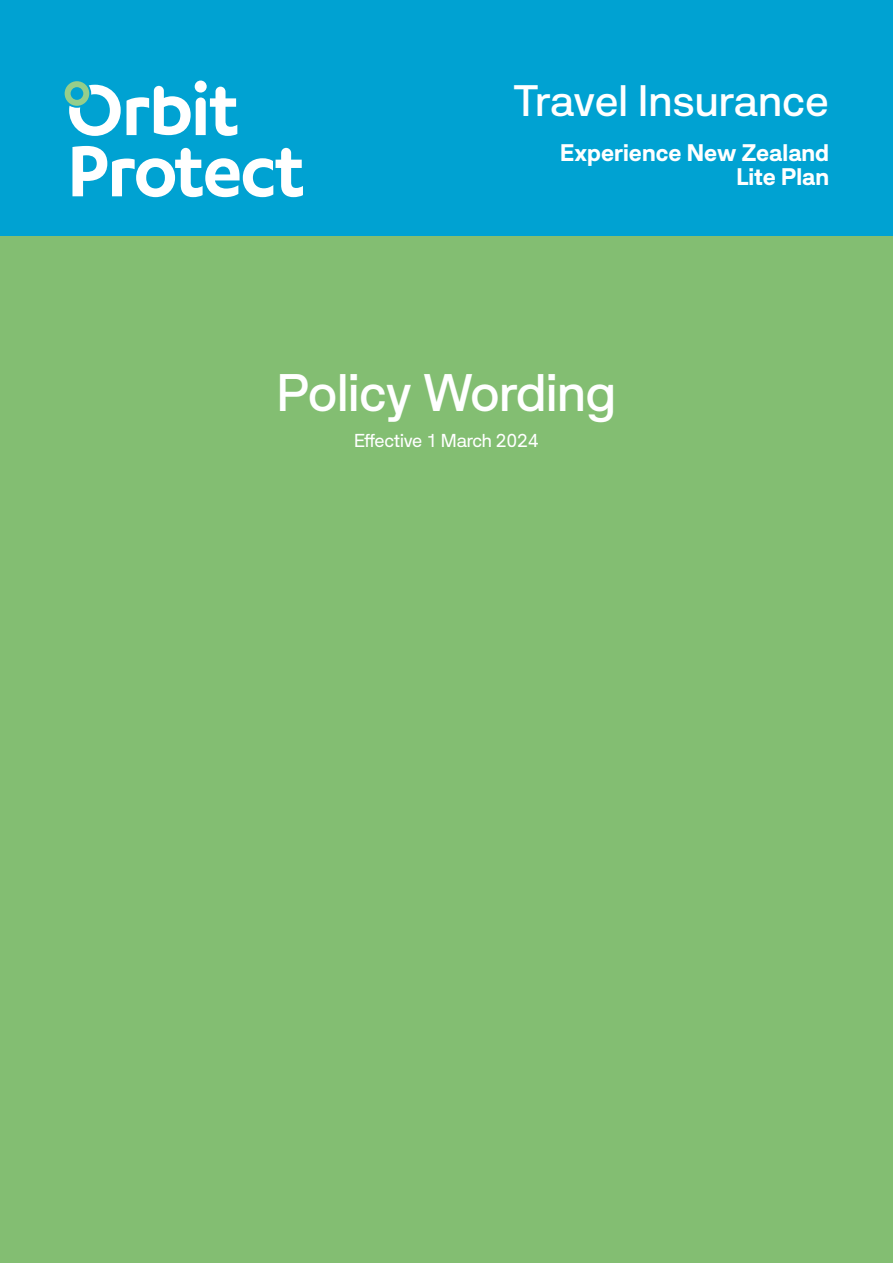
<style>
.page{position:relative;width:893px;height:1263px;background:#fff}
.page>*{position:absolute;margin:0;border:0;box-sizing:border-box;transform-origin:0 0}
.t1{font:500 48.6px "HK Requisite";letter-spacing:-.005em;color:#fff}
.t2{font:500 40.5px "HK Requisite";color:#fff}
.t3{font:800 22.05px/24px "HK Requisite";color:#fff;text-align:right}
.t4{font:17.25px "HK Requisite";letter-spacing:-.01em;color:#fff}
</style>
<div class="page">
<div style="left:0;top:0;width:893px;height:237px;background:#00a2d2"></div>
<div style="left:0;top:237px;width:893px;height:1026px;background:#83be72"></div>
<svg style="left:65px;top:81px;width:172px;height:55px"></svg>
<svg style="left:72px;top:146px;width:231px;height:51px"></svg>
<h2 class="t2" style="left:514px;top:76px;width:317px">Travel Insurance</h2>
<p class="t3" style="left:560px;top:140px;width:270px">Experience New Zealand<br>Lite Plan</p>
<h1 class="t1" style="left:277px;top:363px;width:341px">Policy Wording</h1>
<p class="t4" style="left:354px;top:430px;width:186px">Effective 1 March 2024</p>
</div>
